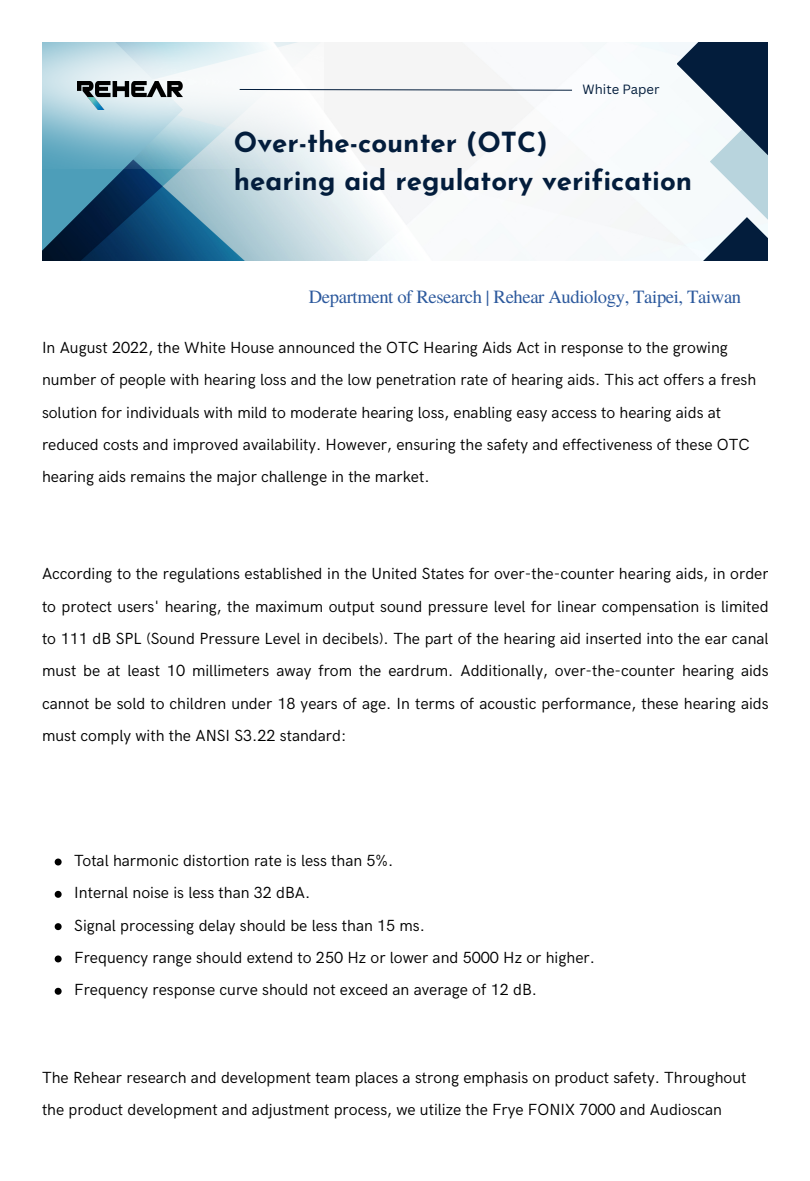
<style>
.page{position:relative;width:810px;height:1181px;background:#fff}
.page>*{position:absolute;margin:0;border:0;box-sizing:border-box;transform-origin:0 0}
.t1{font:700 27.6px "Josefin Sans";color:#031d3c}
.t2{font:18.6px "Te X Gyre Termes";letter-spacing:-.02em;color:#2c599d}
.t3{font:16.2px/32.2px "HK Grotesk";color:#000}
.t4{font:13.05px "Canva Sans";color:#031d3c}
</style>
<div class="page">
<img style="left:42px;top:42px;width:635px;height:218px">
<svg style="left:42px;top:169px;width:141px;height:82px;background:#21597d"></svg>
<svg style="left:753px;top:205px;width:15px;height:12px"></svg>
<svg style="left:677px;top:42px;width:91px;height:163px"></svg>
<svg style="left:606px;top:217px;width:162px;height:43px;fill:#f5f9fa"></svg>
<img style="left:42px;top:42px;width:282px;height:127px">
<img style="left:77px;top:82px;width:106px;height:28px">
<svg style="left:239px;top:89px;width:333px;height:2px"></svg>
<svg style="left:55px;top:858px;width:7px;height:7px"></svg>
<svg style="left:55px;top:890px;width:7px;height:7px"></svg>
<svg style="left:55px;top:923px;width:7px;height:7px"></svg>
<svg style="left:55px;top:955px;width:7px;height:7px"></svg>
<svg style="left:55px;top:987px;width:7px;height:7px"></svg>
<p class="t4" style="left:583px;top:80px;width:78px">White Paper</p>
<p class="t1" style="left:234px;top:131px;width:315px">Over-the-counter (OTC)</p>
<p class="t1" style="left:234px;top:169px;width:460px">hearing aid regulatory verification</p>
<p class="t2" style="left:309px;top:283px;width:434px">Department of Research | Rehear Audiology, Taipei, Taiwan</p>
<p class="t3" style="left:42px;top:332px;width:716px">In August 2022, the White House announced the OTC Hearing Aids Act in response to the growing number of people with hearing loss and the low penetration rate of hearing aids. This act offers a fresh solution for individuals with mild to moderate hearing loss, enabling easy access to hearing aids at reduced costs and improved availability. However, ensuring the safety and effectiveness of these OTC hearing aids remains the major challenge in the market.</p>
<p class="t3" style="left:42px;top:558px;width:728px;text-align:justify">According to the regulations established in the United States for over-the-counter hearing aids, in order to protect users' hearing, the maximum output sound pressure level for linear compensation is limited to 111 dB SPL (Sound Pressure Level in decibels). The part of the hearing aid inserted into the ear canal must be at least 10 millimeters away from the eardrum. Additionally, over-the-counter hearing aids cannot be sold to children under 18 years of age. In terms of acoustic performance, these hearing aids must comply with the ANSI S3.22 standard:</p>
<p class="t3" style="left:74px;top:845px;width:320px">Total harmonic distortion rate is less than 5%.</p>
<p class="t3" style="left:74px;top:877px;width:238px">Internal noise is less than 32 dBA.</p>
<p class="t3" style="left:74px;top:909px;width:352px">Signal processing delay should be less than 15 ms.</p>
<p class="t3" style="left:74px;top:942px;width:522px">Frequency range should extend to 250 Hz or lower and 5000 Hz or higher.</p>
<p class="t3" style="left:74px;top:974px;width:464px">Frequency response curve should not exceed an average of 12 dB.</p>
<p class="t3" style="left:42px;top:1062px;width:706px">The Rehear research and development team places a strong emphasis on product safety. Throughout the product development and adjustment process, we utilize the Frye FONIX 7000 and Audioscan</p>
</div>
